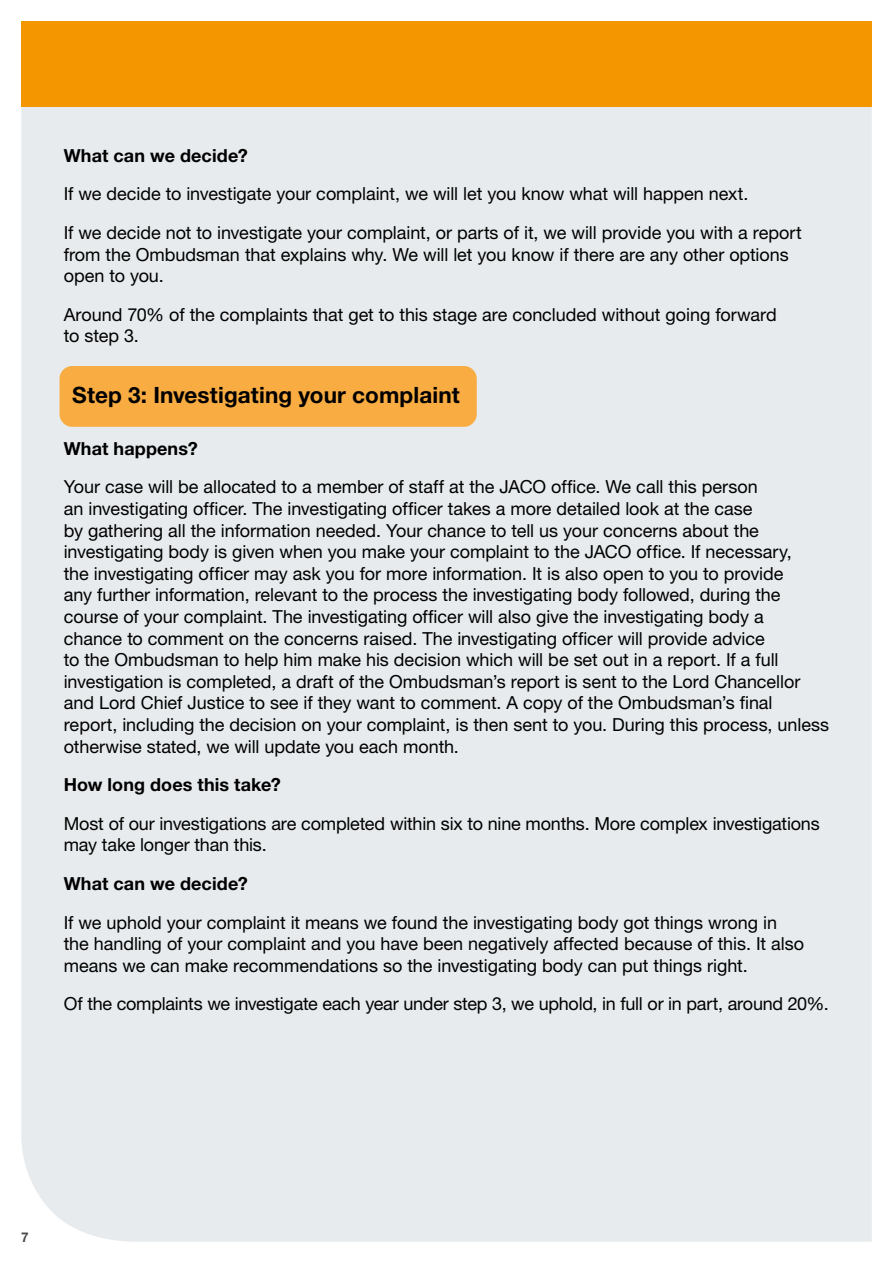
<style>
.page{position:relative;width:893px;height:1263px;background:#fff}
.page>*{position:absolute;margin:0;border:0;box-sizing:border-box;transform-origin:0 0}
.Shaded-sub-head{font:700 22.5px "Helvetica Neue LT Pro";letter-spacing:.005em;color:#000}
.body_copy{font:18px/21.6px "Helvetica Neue LT Pro";letter-spacing:-.005em;color:#000}
.body_copy-2{font:700 18px "Helvetica Neue LT Pro";letter-spacing:.005em;color:#000}
.t1{font:700 13.5px "Helvetica Neue LT Pro";color:#4a4a49}
</style>
<div class="page">
<div style="left:21px;top:106px;width:851px;height:1136px;background:#e7ebed"></div>
<div style="left:21px;top:21px;width:851px;height:85px;background:#f49600"></div>
<div style="left:60px;top:366px;width:417px;height:61px;background:#f8ac41;border-radius:13px"></div>
<p class="body_copy-2" style="left:64px;top:144px;width:185px">What can we decide?</p>
<p class="body_copy" style="left:64px;top:183px;width:686px">If we decide to investigate your complaint, we will let you know what will happen next.</p>
<p class="body_copy" style="left:64px;top:221px;width:739px">If we decide not to investigate your complaint, or parts of it, we will provide you with a report from the Ombudsman that explains why. We will let you know if there are any other options open to you.</p>
<p class="body_copy" style="left:64px;top:303px;width:715px">Around 70% of the complaints that get to this stage are concluded without going forward to step 3.</p>
<h2 class="Shaded-sub-head" style="left:72px;top:381px;width:389px">Step 3: Investigating your complaint</h2>
<p class="body_copy-2" style="left:64px;top:437px;width:135px">What happens?</p>
<p class="body_copy" style="left:64px;top:476px;width:767px">Your case will be allocated to a member of staff at the JACO office. We call this person<br>an investigating officer. The investigating officer takes a more detailed look at the case<br>by gathering all the information needed. Your chance to tell us your concerns about the investigating body is given when you make your complaint to the JACO office. If necessary,<br>the investigating officer may ask you for more information. It is also open to you to provide<br>any further information, relevant to the process the investigating body followed, during the course of your complaint. The investigating officer will also give the investigating body a<br>chance to comment on the concerns raised. The investigating officer will provide advice<br>to the Ombudsman to help him make his decision which will be set out in a report. If a full investigation is completed, a draft of the Ombudsman’s report is sent to the Lord Chancellor and Lord Chief Justice to see if they want to comment. A copy of the Ombudsman’s final report, including the decision on your complaint, is then sent to you. During this process, unless otherwise stated, we will update you each month.</p>
<p class="body_copy-2" style="left:64px;top:774px;width:219px">How long does this take?</p>
<p class="body_copy" style="left:64px;top:812px;width:757px">Most of our investigations are completed within six to nine months. More complex investigations may take longer than this.</p>
<p class="body_copy-2" style="left:64px;top:872px;width:185px">What can we decide?</p>
<p class="body_copy" style="left:64px;top:911px;width:742px">If we uphold your complaint it means we found the investigating body got things wrong in the handling of your complaint and you have been negatively affected because of this. It also means we can make recommendations so the investigating body can put things right.</p>
<p class="body_copy" style="left:64px;top:993px;width:767px">Of the complaints we investigate each year under step 3, we uphold, in full or in part, around 20%.</p>
<p class="t1" style="left:21px;top:1228px;width:9px">7</p>
</div>
